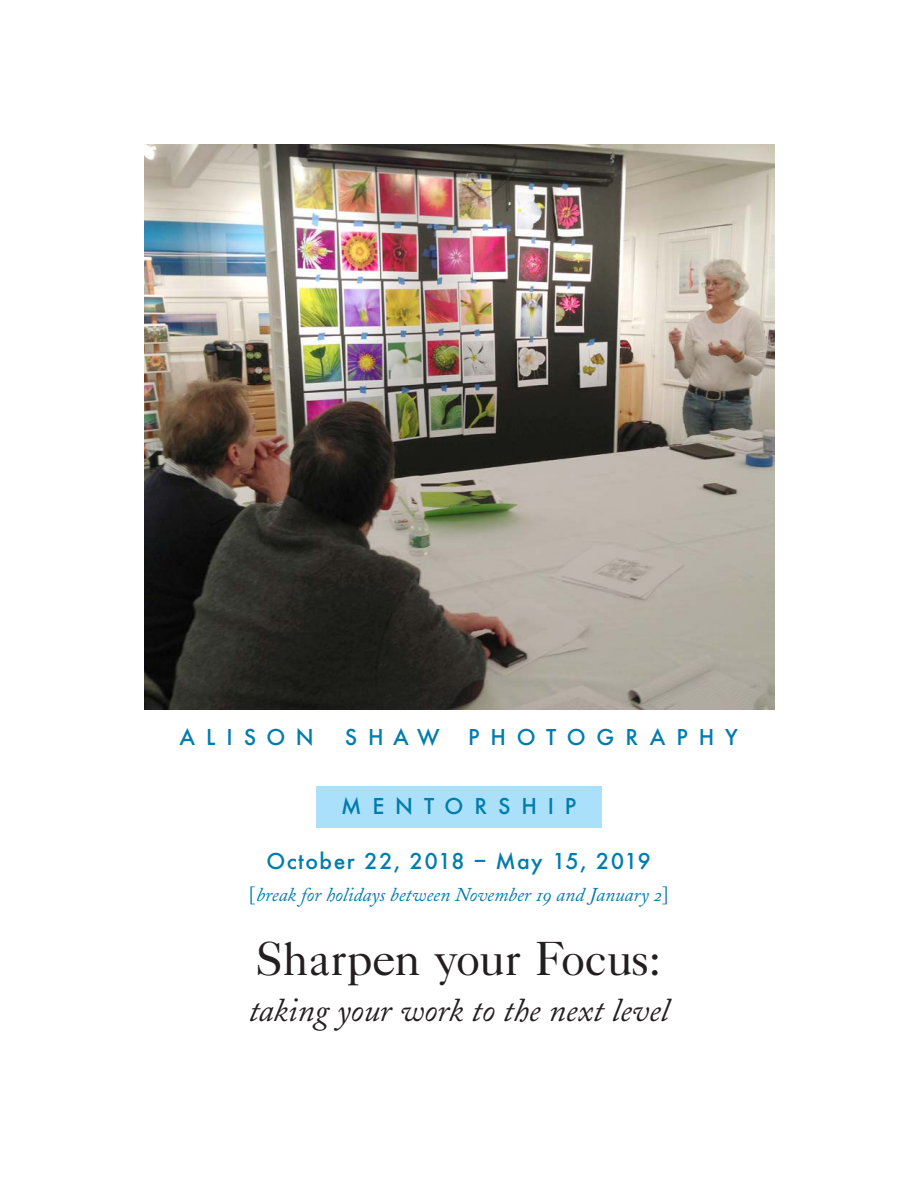
<style>
.page{position:relative;width:918px;height:1188px;background:#fff}
.page>*{position:absolute;margin:0;border:0;box-sizing:border-box;transform-origin:0 0}
.t1{font:48px "Caslon Five Forty";letter-spacing:-.01em;color:#231f20}
.t2{font:italic 33px "Adobe Caslon";color:#231f20}
.t3{font:500 24px "Futura EF";letter-spacing:.455em;color:#007dad}
.t4{font:500 24px "Futura EF";letter-spacing:.055em;color:#007dad}
.t5{font:500 24px "Futura EF";letter-spacing:.43em;color:#007dad}
.t6{font:19.5px "Adobe Caslon Italic Os F";color:#007dad}
.s1{font-family:"Adobe Caslon"}
</style>
<div class="page">
<div style="left:316px;top:786px;width:285px;height:42px;background:#aae0f9"></div>
<img style="left:144px;top:144px;width:630px;height:565px">
<p class="t5" style="left:179px;top:723px;width:136px">ALISON</p>
<p class="t3" style="left:345px;top:723px;width:395px">SHAW PHOTOGRAPHY</p>
<p class="t3" style="left:341px;top:791px;width:237px">MENTORSHIP</p>
<p class="t4" style="left:267px;top:846px;width:386px">October 22, 2018 – May 15, 2019</p>
<p class="t6" style="left:249px;top:888px;width:422px"><span class="s1">[</span>break for holidays between November 19 and January 2<span class="s1">]</span></p>
<h1 class="t1" style="left:256px;top:941px;width:407px">Sharpen your Focus:</h1>
<h2 class="t2" style="left:249px;top:999px;width:422px">taking your work to the next level</h2>
</div>
